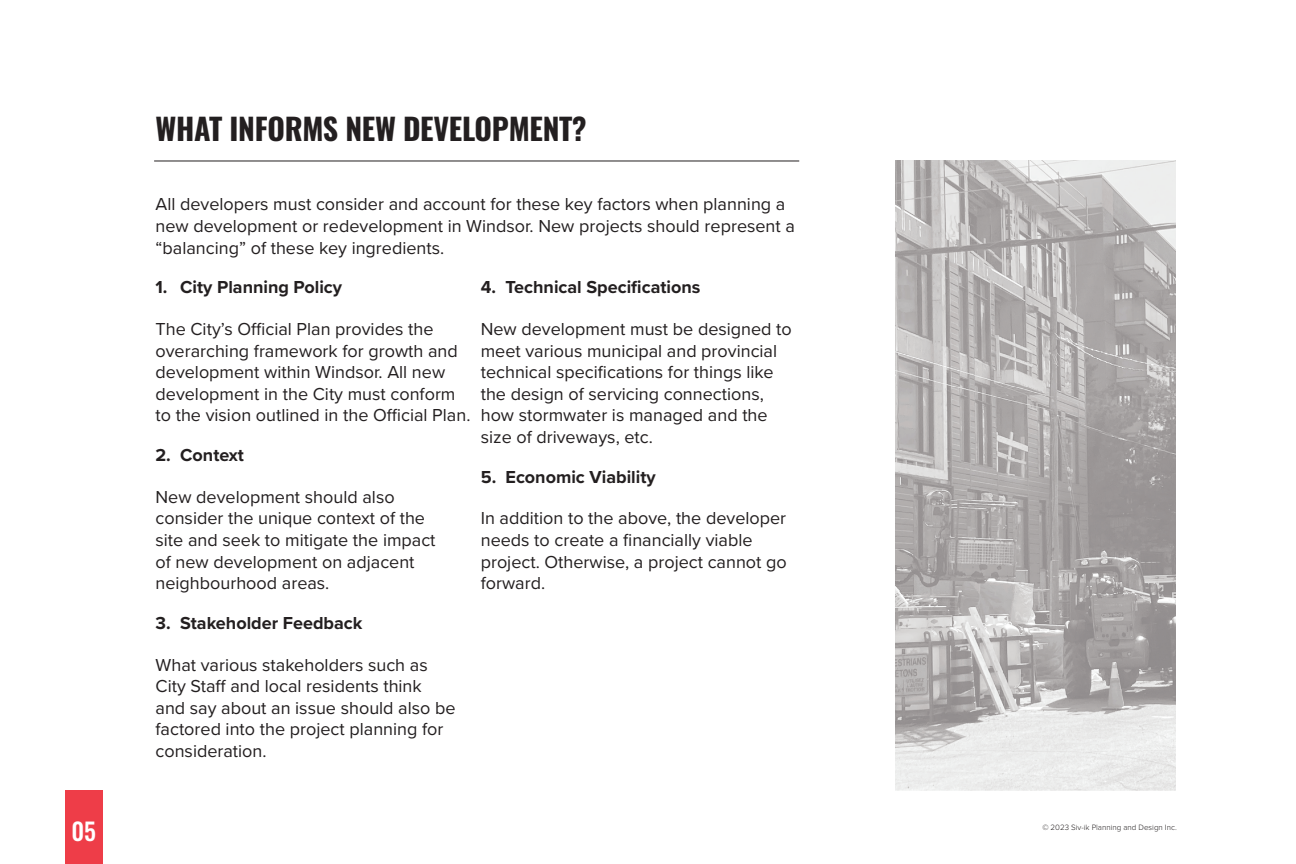
<style>
.page{position:relative;width:1296px;height:864px;background:#fff}
.page>*{position:absolute;margin:0;border:0;box-sizing:border-box;transform-origin:0 0}
.Heading_1{font:700 30px "Oswald";letter-spacing:-.01em;color:#231f20}
.t1{font:500 24px "Oswald";color:#fff}
.Body_Text{font:18px/21.6px "Proxima Nova";color:#231f20}
.Body_Text_-_Span_Columns{font:18px/21.6px "Proxima Nova";color:#231f20}
.Numbered_List_-_Small{font:700 18px "Proxima Nova";color:#231f20}
.t2{font:300 8px "Proxima Nova";color:#231f20}
</style>
<div class="page">
<div style="left:65px;top:790px;width:38px;height:74px;background:#ee3d48"></div>
<img style="left:895px;top:160px;width:281px;height:630px">
<hr style="left:154px;top:161px;width:645px;height:1px;background:#231f20">
<h1 class="Heading_1" style="left:156px;top:114px;width:433px">WHAT INFORMS NEW DEVELOPMENT?</h1>
<p class="Body_Text_-_Span_Columns" style="left:156px;top:193px;width:641px">All developers must consider and account for these key factors when planning a new development or redevelopment in Windsor. New projects should represent a “balancing” of these key ingredients.</p>
<h2 class="Numbered_List_-_Small" style="left:156px;top:274px;width:188px">1. City Planning Policy</h2>
<p class="Body_Text" style="left:156px;top:317px;width:316px">The City’s Official Plan provides the overarching framework for growth and development within Windsor. All new development in the City must conform to the vision outlined in the Official Plan.</p>
<h2 class="Numbered_List_-_Small" style="left:156px;top:442px;width:90px">2. Context</h2>
<p class="Body_Text" style="left:156px;top:485px;width:282px">New development should also consider the unique context of the site and seek to mitigate the impact of new development on adjacent neighbourhood areas.</p>
<h2 class="Numbered_List_-_Small" style="left:156px;top:609px;width:209px">3. Stakeholder Feedback</h2>
<p class="Body_Text" style="left:156px;top:653px;width:302px">What various stakeholders such as<br>City Staff and local residents think and say about an issue should also be factored into the project planning for consideration.</p>
<h2 class="Numbered_List_-_Small" style="left:481px;top:274px;width:221px">4. Technical Specifications</h2>
<p class="Body_Text" style="left:481px;top:317px;width:313px">New development must be designed to meet various municipal and provincial technical specifications for things like the design of servicing connections, how stormwater is managed and the size of driveways, etc.</p>
<h2 class="Numbered_List_-_Small" style="left:481px;top:463px;width:176px">5. Economic Viability</h2>
<p class="Body_Text" style="left:481px;top:507px;width:308px">In addition to the above, the developer needs to create a financially viable project. Otherwise, a project cannot go forward.</p>
<h2 class="t1" style="left:71px;top:819px;width:26px">05</h2>
<p class="t2" style="left:1042px;top:821px;width:136px">© 2023 Siv-ik Planning and Design Inc.</p>
</div>
